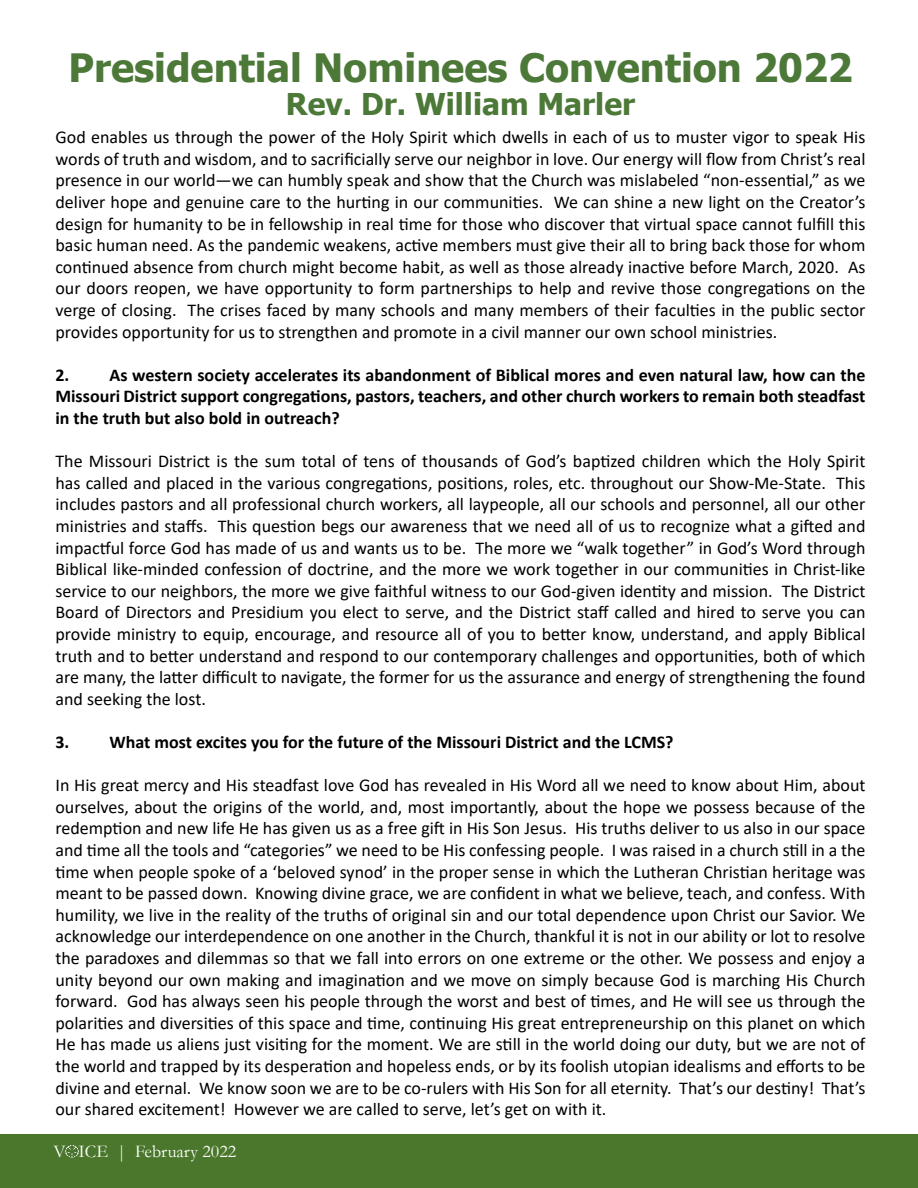
<style>
.page{position:relative;width:918px;height:1188px;background:#fff}
.page>*{position:absolute;margin:0;border:0;box-sizing:border-box;transform-origin:0 0}
.t1{font:700 39px "Tahoma";color:#4c7838}
.t2{font:700 30px "Tahoma";color:#4c7838}
.t3{font:18px/21.6px "Calibri";color:#000;text-align:justify}
.t4{font:700 18px/21.6px "Calibri";color:#000;text-align:justify}
.t5{font:18px "Garamond";color:#fff}
</style>
<div class="page">
<div style="left:0;top:1134px;width:918px;height:54px;background:#4a772b"></div>
<svg style="left:66px;top:1146px;width:12px;height:12px"></svg>
<h1 class="t1" style="left:68px;top:41px;width:786px">Presidential Nominees Convention 2022</h1>
<h2 class="t2" style="left:286px;top:83px;width:351px">Rev. Dr. William Marler</h2>
<p class="t3" style="left:56px;top:126px;width:812px">God enables us through the power of the Holy Spirit which dwells in each of us to muster vigor to speak His words of truth and wisdom, and to sacrificially serve our neighbor in love. Our energy will flow from Christ’s real presence in our world—we can humbly speak and show that the Church was mislabeled “non-essential,” as we deliver hope and genuine care to the hurting in our communities. We can shine a new light on the Creator’s design for humanity to be in fellowship in real time for those who discover that virtual space cannot fulfill this basic human need. As the pandemic weakens, active members must give their all to bring back those for whom continued absence from church might become habit, as well as those already inactive before March, 2020. As our doors reopen, we have opportunity to form partnerships to help and revive those congregations on the verge of closing. The crises faced by many schools and many members of their faculties in the public sector provides opportunity for us to strengthen and promote in a civil manner our own school ministries.</p>
<p class="t4" style="left:56px;top:364px;width:812px">2. As western society accelerates its abandonment of Biblical mores and even natural law, how can the Missouri District support congregations, pastors, teachers, and other church workers to remain both steadfast in the truth but also bold in outreach?</p>
<p class="t3" style="left:56px;top:450px;width:812px">The Missouri District is the sum total of tens of thousands of God’s baptized children which the Holy Spirit has called and placed in the various congregations, positions, roles, etc. throughout our Show-Me-State. This includes pastors and all professional church workers, all laypeople, all our schools and personnel, all our other ministries and staffs. This question begs our awareness that we need all of us to recognize what a gifted and impactful force God has made of us and wants us to be. The more we “walk together” in God’s Word through Biblical like-minded confession of doctrine, and the more we work together in our communities in Christ-like service to our neighbors, the more we give faithful witness to our God-given identity and mission. The District Board of Directors and Presidium you elect to serve, and the District staff called and hired to serve you can provide ministry to equip, encourage, and resource all of you to better know, understand, and apply Biblical truth and to better understand and respond to our contemporary challenges and opportunities, both of which are many, the latter difficult to navigate, the former for us the assurance and energy of strengthening the found and seeking the lost.</p>
<p class="t4" style="left:56px;top:731px;width:620px">3. What most excites you for the future of the Missouri District and the LCMS?</p>
<p class="t3" style="left:56px;top:774px;width:812px">In His great mercy and His steadfast love God has revealed in His Word all we need to know about Him, about ourselves, about the origins of the world, and, most importantly, about the hope we possess because of the redemption and new life He has given us as a free gift in His Son Jesus. His truths deliver to us also in our space and time all the tools and “categories” we need to be His confessing people. I was raised in a church still in a the time when people spoke of a ‘beloved synod’ in the proper sense in which the Lutheran Christian heritage was meant to be passed down. Knowing divine grace, we are confident in what we believe, teach, and confess. With humility, we live in the reality of the truths of original sin and our total dependence upon Christ our Savior. We acknowledge our interdependence on one another in the Church, thankful it is not in our ability or lot to resolve the paradoxes and dilemmas so that we fall into errors on one extreme or the other. We possess and enjoy a unity beyond our own making and imagination and we move on simply because God is marching His Church forward. God has always seen his people through the worst and best of times, and He will see us through the polarities and diversities of this space and time, continuing His great entrepreneurship on this planet on which He has made us aliens just visiting for the moment. We are still in the world doing our duty, but we are not of the world and trapped by its desperation and hopeless ends, or by its foolish utopian idealisms and efforts to be divine and eternal. We know soon we are to be co-rulers with His Son for all eternity. That’s our destiny! That’s our shared excitement! However we are called to serve, let’s get on with it.</p>
<p class="t5" style="left:54px;top:1140px;width:184px">V ICE | February 2022</p>
</div>
